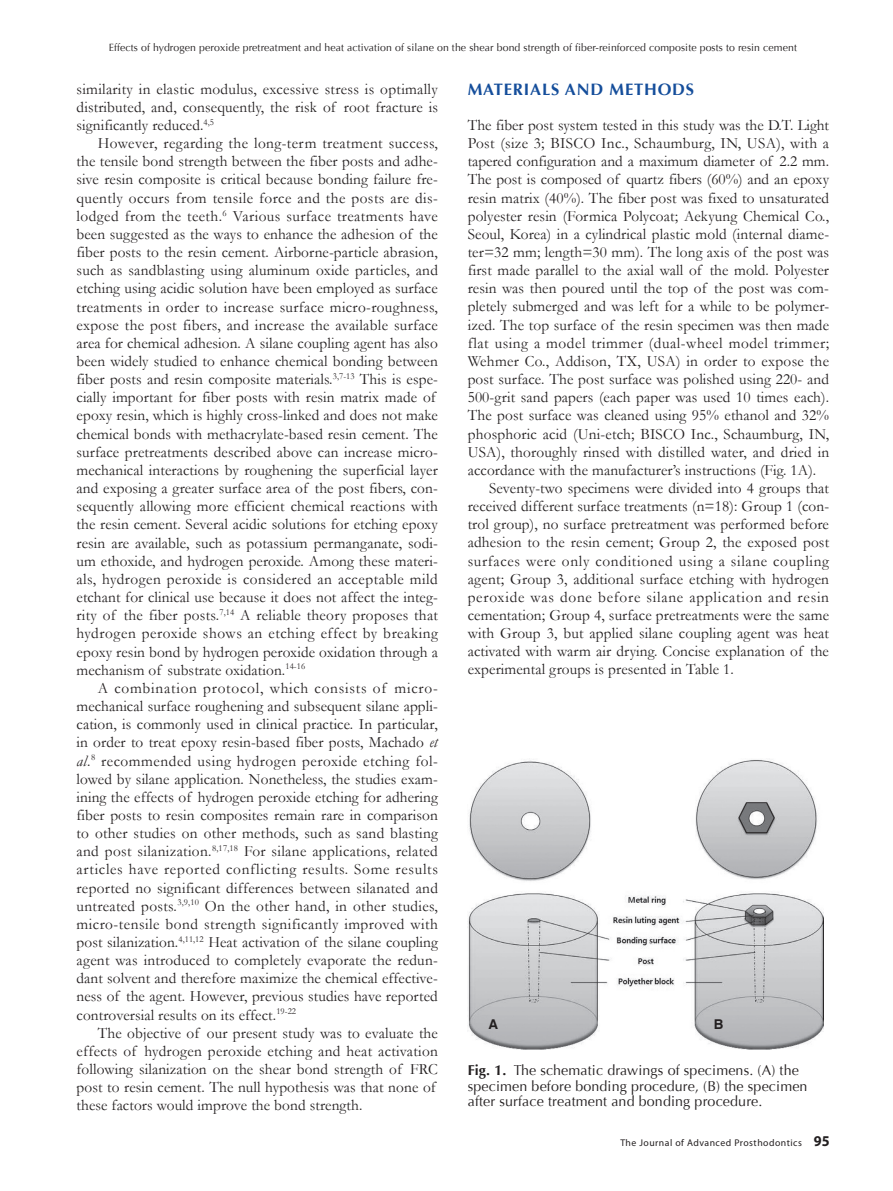
<style>
.page{position:relative;width:893px;height:1191px;background:#fff}
.page>*{position:absolute;margin:0;border:0;box-sizing:border-box;transform-origin:0 0}
.t1{font:700 16.5px "Optima";color:#154e9b}
.t2{font:15.75px/18.1px "Garamond";letter-spacing:.01em;color:#231f20;text-align:justify}
.t3{font:15.75px "Garamond";letter-spacing:.045em;color:#231f20}
.t4{font:15.75px "Garamond";letter-spacing:.035em;color:#231f20}
.t5{font:15.75px "Garamond";letter-spacing:.05em;color:#231f20}
.t6{font:14.25px/15.8px "Optima";letter-spacing:.01em;color:#231f20}
.t7{font:700 13.5px "Helvetica";color:#231f20}
.t8{font:10.5px "Optima";letter-spacing:.01em;color:#231f20}
.t9{font:9.75px "Myriad Pro";letter-spacing:.05em;color:#231f20}
.s1{font-style:italic}
.s2{font-weight:700}
.s3{font-weight:700;font-size:15px}
</style>
<div class="page">
<img style="left:468px;top:759px;width:356px;height:290px">
<p class="t8" style="left:109px;top:42px;width:690px">Effects of hydrogen peroxide pretreatment and heat activation of silane on the shear bond strength of fiber-reinforced composite posts to resin cement</p>
<p class="t2" style="left:77px;top:79px;width:363px">similarity in elastic modulus, excessive stress is optimally distributed, and, consequently, the risk of root fracture is significantly reduced.<sup>4,5</sup></p>
<p class="t2" style="left:77px;top:134px;width:363px;text-align:left;text-indent:21px">However, regarding the long-term treatment success, the tensile bond strength between the fiber posts and adhe&shy;sive resin composite is critical because bonding failure fre&shy;quently occurs from tensile force and the posts are dis&shy;lodged from the teeth.<sup>6</sup> Various surface treatments have been suggested as the ways to enhance the adhesion of the fiber posts to the resin cement. Airborne-particle abrasion, such as sandblasting using aluminum oxide particles, and etching using acidic solution have been employed as surface treatments in order to increase surface micro-roughness, expose the post fibers, and increase the available surface area for chemical adhesion. A silane coupling agent has also been widely studied to enhance chemical bonding between fiber posts and resin composite materials.<sup>3,7-13</sup> This is espe&shy;cially important for fiber posts with resin matrix made of epoxy resin, which is highly cross-linked and does not make chemical bonds with methacrylate-based resin cement. The surface pretreatments described above can increase micro&shy;mechanical interactions by roughening the superficial layer and exposing a greater surface area of the post fibers, con&shy;sequently allowing more efficient chemical reactions with the resin cement. Several acidic solutions for etching epoxy resin are available, such as potassium permanganate, sodi&shy;um ethoxide, and hydrogen peroxide. Among these materi&shy;als, hydrogen peroxide is considered an acceptable mild etchant for clinical use because it does not affect the integ&shy;rity of the fiber posts.<sup>7,14</sup> A reliable theory proposes that hydrogen peroxide shows an etching effect by breaking epoxy resin bond by hydrogen peroxide oxidation through a mechanism of substrate oxidation.<sup>14-16</sup></p>
<p class="t2" style="left:77px;top:678px;width:363px;text-indent:21px">A combination protocol, which consists of micro&shy;mechanical surface roughening and subsequent silane appli&shy;cation, is commonly used in clinical practice. In particular, in order to treat epoxy resin-based fiber posts, Machado <span class="s1">et al</span>.<sup>8</sup> recommended using hydrogen peroxide etching fol&shy;lowed by silane application. Nonetheless, the studies exam&shy;ining the effects of hydrogen peroxide etching for adhering fiber posts to resin composites remain rare in comparison to other studies on other methods, such as sand blasting and post silanization.<sup>8,17,18</sup> For silane applications, related articles have reported conflicting results. Some results reported no significant differences between silanated and untreated posts.<sup>3,9,10</sup> On the other hand, in other studies, micro-tensile bond strength significantly improved with post silanization.<sup>4,11,12</sup> Heat activation of the silane coupling agent was introduced to completely evaporate the redun&shy;dant solvent and therefore maximize the chemical effective&shy;ness of the agent. However, previous studies have reported controversial results on its effect.<sup>19-22</sup></p>
<p class="t2" style="left:77px;top:1023px;width:363px;text-align:left;text-indent:21px">The objective of our present study was to evaluate the effects of hydrogen peroxide etching and heat activation following silanization on the shear bond strength of FRC post to resin cement. The null hypothesis was that none of these factors would improve the bond strength.</p>
<p class="t1" style="left:468px;top:79px;width:26px">MATERIALS</p>
<p class="t1" style="left:565px;top:79px;width:14px">AND</p>
<p class="t1" style="left:609px;top:79px;width:28px">METHODS</p>
<p class="t2" style="left:468px;top:115px;width:363px">The fiber post system tested in this study was the D.T. Light</p>
<p class="t2" style="left:468px;top:134px;width:363px">Post (size 3; BISCO Inc., Schaumburg, IN, USA), with a</p>
<p class="t2" style="left:468px;top:152px;width:363px">tapered configuration and a maximum diameter of 2.2 mm.</p>
<p class="t2" style="left:468px;top:170px;width:363px">The post is composed of quartz fibers (60%) and an epoxy</p>
<p class="t2" style="left:468px;top:188px;width:363px">resin matrix (40%). The fiber post was fixed to unsaturated</p>
<p class="t2" style="left:468px;top:206px;width:363px">polyester resin (Formica Polycoat; Aekyung Chemical Co.,</p>
<p class="t2" style="left:468px;top:224px;width:363px">Seoul, Korea) in a cylindrical plastic mold (internal diame-</p>
<p class="t2" style="left:468px;top:243px;width:363px">ter=32 mm; length=30 mm). The long axis of the post was</p>
<p class="t2" style="left:468px;top:261px;width:363px">first made parallel to the axial wall of the mold. Polyester</p>
<p class="t2" style="left:468px;top:279px;width:363px">resin was then poured until the top of the post was com-</p>
<p class="t2" style="left:468px;top:297px;width:363px">pletely submerged and was left for a while to be polymer-</p>
<p class="t2" style="left:468px;top:315px;width:363px">ized. The top surface of the resin specimen was then made</p>
<p class="t4" style="left:468px;top:332px;width:363px">flat using a model trimmer (dual-wheel model trimmer;</p>
<p class="t2" style="left:468px;top:351px;width:363px">Wehmer Co., Addison, TX, USA) in order to expose the</p>
<p class="t2" style="left:468px;top:370px;width:363px">post surface. The post surface was polished using 220- and</p>
<p class="t2" style="left:468px;top:388px;width:363px">500-grit sand papers (each paper was used 10 times each).</p>
<p class="t2" style="left:468px;top:406px;width:363px">The post surface was cleaned using 95% ethanol and 32%</p>
<p class="t2" style="left:468px;top:424px;width:363px">phosphoric acid (Uni-etch; BISCO Inc., Schaumburg, IN,</p>
<p class="t2" style="left:468px;top:442px;width:363px">USA), thoroughly rinsed with distilled water, and dried in</p>
<p class="t2" style="left:468px;top:460px;width:350px">accordance with the manufacturer’s instructions (Fig. 1A).</p>
<p class="t2" style="left:489px;top:478px;width:342px">Seventy-two specimens were divided into 4 groups that</p>
<p class="t2" style="left:468px;top:497px;width:363px">received different surface treatments (n=18): Group 1 (con-</p>
<p class="t2" style="left:468px;top:515px;width:363px">trol group), no surface pretreatment was performed before</p>
<p class="t2" style="left:468px;top:533px;width:363px">adhesion to the resin cement; Group 2, the exposed post</p>
<p class="t3" style="left:468px;top:550px;width:363px">surfaces were only conditioned using a silane coupling</p>
<p class="t2" style="left:468px;top:569px;width:363px">agent; Group 3, additional surface etching with hydrogen</p>
<p class="t5" style="left:468px;top:586px;width:363px">peroxide was done before silane application and resin</p>
<p class="t2" style="left:468px;top:605px;width:363px">cementation; Group 4, surface pretreatments were the same</p>
<p class="t2" style="left:468px;top:624px;width:363px">with Group 3, but applied silane coupling agent was heat</p>
<p class="t2" style="left:468px;top:642px;width:363px">activated with warm air drying. Concise explanation of the</p>
<p class="t2" style="left:468px;top:660px;width:268px">experimental groups is presented in Table 1.</p>
<p class="t7" style="left:488px;top:1016px;width:11px">A</p>
<p class="t7" style="left:714px;top:1016px;width:11px">B</p>
<p class="t6" style="left:468px;top:1062px;width:341px"><span class="s2">FIG. 1.</span> The schematic drawings of specimens. (A) the specimen before bonding procedure, (B) the specimen after surface treatment and bonding procedure.</p>
<p class="t9" style="left:620px;top:1136px;width:211px">The Journal of Advanced Prosthodontics <span class="s3">95</span></p>
</div>
